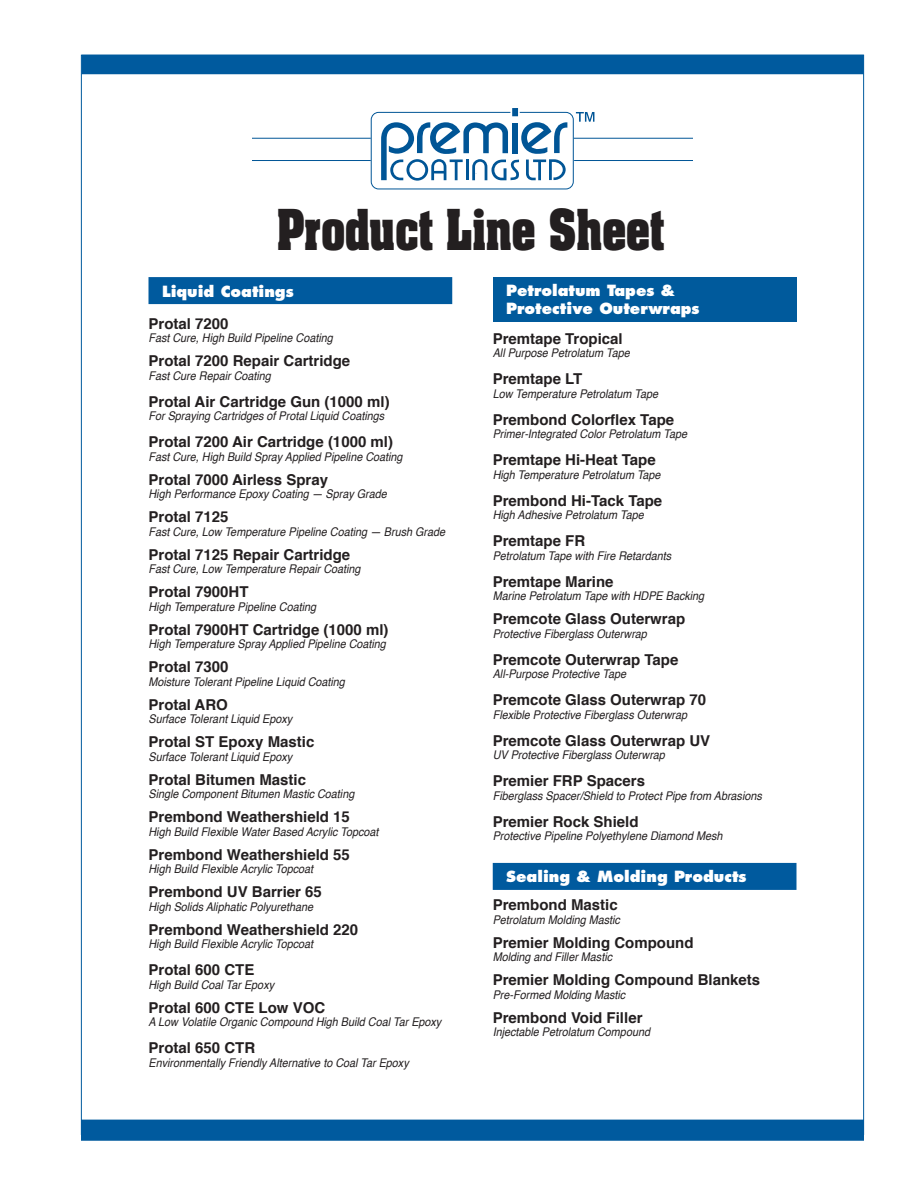
<style>
.page{position:relative;width:918px;height:1188px;background:#fff}
.page>*{position:absolute;margin:0;border:0;box-sizing:border-box;transform-origin:0 0}
.t1{font:700 48px "Aachen";color:#231f20;scale:.8 1}
.t2{font:700 15px "Helvetica";color:#231f20}
.t3{font:800 15px/18px "Futura";color:#fff}
.t4{font:italic 12px "Helvetica";color:#231f20;scale:.9 1}
</style>
<div class="page">
<div style="left:82px;top:56px;width:781px;height:18px;background:#005a9e"></div>
<div style="left:82px;top:55px;width:782px;height:19px;border:2px solid #005a9e"></div>
<div style="left:82px;top:1120px;width:781px;height:20px;background:#005a9e"></div>
<div style="left:81px;top:1120px;width:783px;height:21px;border:2px solid #005a9e"></div>
<div style="left:148px;top:277px;width:304px;height:27px;background:#005a9e"></div>
<div style="left:493px;top:863px;width:303px;height:27px;background:#005a9e"></div>
<div style="left:493px;top:277px;width:303px;height:44px;background:#005a9c"></div>
<div style="left:512px;top:108px;width:6px;height:8px;background:#005596"></div>
<svg style="left:381px;top:122px;width:186px;height:59px"></svg>
<div style="left:371px;top:112px;width:203px;height:77px;border:1px solid #005596;border-radius:7px"></div>
<hr style="left:252px;top:138px;width:119px;height:1px;background:#005596">
<hr style="left:252px;top:160px;width:119px;height:1px;background:#005596">
<hr style="left:574px;top:138px;width:119px;height:1px;background:#005596">
<hr style="left:574px;top:160px;width:119px;height:1px;background:#005596">
<svg style="left:576px;top:112px;width:18px;height:10px"></svg>
<h1 class="t1" style="left:277px;top:205px;width:486px">Product Line Sheet</h1>
<p class="t3" style="left:162px;top:283px;width:133px">Liquid Coatings</p>
<p class="t2" style="left:148px;top:317px;width:82px">Protal 7200</p>
<p class="t4" style="left:148px;top:333px;width:206px">Fast Cure, High Build Pipeline Coating</p>
<p class="t2" style="left:148px;top:355px;width:203px">Protal 7200 Repair Cartridge</p>
<p class="t4" style="left:148px;top:371px;width:138px">Fast Cure Repair Coating</p>
<p class="t2" style="left:148px;top:395px;width:243px">Protal Air Cartridge Gun (1000 ml)</p>
<p class="t4" style="left:148px;top:411px;width:263px">For Spraying Cartridges of Protal Liquid Coatings</p>
<p class="t2" style="left:148px;top:436px;width:246px">Protal 7200 Air Cartridge (1000 ml)</p>
<p class="t4" style="left:148px;top:452px;width:284px">Fast Cure, High Build Spray Applied Pipeline Coating</p>
<p class="t2" style="left:148px;top:473px;width:181px">Protal 7000 Airless Spray</p>
<p class="t4" style="left:148px;top:489px;width:266px">High Performance Epoxy Coating — Spray Grade</p>
<p class="t2" style="left:148px;top:511px;width:82px">Protal 7125</p>
<p class="t4" style="left:148px;top:527px;width:331px">Fast Cure, Low Temperature Pipeline Coating — Brush Grade</p>
<p class="t2" style="left:148px;top:548px;width:203px">Protal 7125 Repair Cartridge</p>
<p class="t4" style="left:148px;top:564px;width:237px">Fast Cure, Low Temperature Repair Coating</p>
<p class="t2" style="left:148px;top:586px;width:102px">Protal 7900HT</p>
<p class="t4" style="left:148px;top:602px;width:188px">High Temperature Pipeline Coating</p>
<p class="t2" style="left:148px;top:623px;width:242px">Protal 7900HT Cartridge (1000 ml)</p>
<p class="t4" style="left:148px;top:639px;width:265px">High Temperature Spray Applied Pipeline Coating</p>
<p class="t2" style="left:148px;top:661px;width:82px">Protal 7300</p>
<p class="t4" style="left:148px;top:677px;width:220px">Moisture Tolerant Pipeline Liquid Coating</p>
<p class="t2" style="left:148px;top:698px;width:81px">Protal ARO</p>
<p class="t4" style="left:148px;top:714px;width:161px">Surface Tolerant Liquid Epoxy</p>
<p class="t2" style="left:148px;top:736px;width:167px">Protal ST Epoxy Mastic</p>
<p class="t4" style="left:148px;top:752px;width:161px">Surface Tolerant Liquid Epoxy</p>
<p class="t2" style="left:148px;top:773px;width:159px">Protal Bitumen Mastic</p>
<p class="t4" style="left:148px;top:789px;width:230px">Single Component Bitumen Mastic Coating</p>
<p class="t2" style="left:148px;top:811px;width:203px">Prembond Weathershield 15</p>
<p class="t4" style="left:148px;top:827px;width:257px">High Build Flexible Water Based Acrylic Topcoat</p>
<p class="t2" style="left:148px;top:848px;width:203px">Prembond Weathershield 55</p>
<p class="t4" style="left:148px;top:864px;width:185px">High Build Flexible Acrylic Topcoat</p>
<p class="t2" style="left:148px;top:886px;width:175px">Prembond UV Barrier 65</p>
<p class="t4" style="left:148px;top:902px;width:184px">High Solids Aliphatic Polyurethane</p>
<p class="t2" style="left:148px;top:923px;width:211px">Prembond Weathershield 220</p>
<p class="t4" style="left:148px;top:939px;width:185px">High Build Flexible Acrylic Topcoat</p>
<p class="t2" style="left:148px;top:964px;width:107px">Protal 600 CTE</p>
<p class="t4" style="left:148px;top:980px;width:141px">High Build Coal Tar Epoxy</p>
<p class="t2" style="left:148px;top:1001px;width:178px">Protal 600 CTE Low VOC</p>
<p class="t4" style="left:148px;top:1017px;width:327px">A Low Volatile Organic Compound High Build Coal Tar Epoxy</p>
<p class="t2" style="left:148px;top:1042px;width:108px">Protal 650 CTR</p>
<p class="t4" style="left:148px;top:1058px;width:291px">Environmentally Friendly Alternative to Coal Tar Epoxy</p>
<p class="t3" style="left:506px;top:283px;width:195px">Petrolatum Tapes &amp;<br>Protective Outerwraps</p>
<p class="t2" style="left:493px;top:332px;width:132px">Premtape Tropical</p>
<p class="t4" style="left:493px;top:348px;width:154px">All Purpose Petrolatum Tape</p>
<p class="t2" style="left:493px;top:373px;width:91px">Premtape LT</p>
<p class="t4" style="left:493px;top:389px;width:185px">Low Temperature Petrolatum Tape</p>
<p class="t2" style="left:493px;top:413px;width:183px">Prembond Colorflex Tape</p>
<p class="t4" style="left:493px;top:429px;width:218px">Primer-Integrated Color Petrolatum Tape</p>
<p class="t2" style="left:493px;top:454px;width:165px">Premtape Hi-Heat Tape</p>
<p class="t4" style="left:493px;top:470px;width:188px">High Temperature Petrolatum Tape</p>
<p class="t2" style="left:493px;top:494px;width:171px">Prembond Hi-Tack Tape</p>
<p class="t4" style="left:493px;top:510px;width:169px">High Adhesive Petrolatum Tape</p>
<p class="t2" style="left:493px;top:535px;width:94px">Premtape FR</p>
<p class="t4" style="left:493px;top:551px;width:200px">Petrolatum Tape with Fire Retardants</p>
<p class="t2" style="left:493px;top:575px;width:122px">Premtape Marine</p>
<p class="t4" style="left:493px;top:591px;width:236px">Marine Petrolatum Tape with HDPE Backing</p>
<p class="t2" style="left:493px;top:613px;width:194px">Premcote Glass Outerwrap</p>
<p class="t4" style="left:493px;top:629px;width:173px">Protective Fiberglass Outerwrap</p>
<p class="t2" style="left:493px;top:653px;width:187px">Premcote Outerwrap Tape</p>
<p class="t4" style="left:493px;top:669px;width:150px">All-Purpose Protective Tape</p>
<p class="t2" style="left:493px;top:694px;width:215px">Premcote Glass Outerwrap 70</p>
<p class="t4" style="left:493px;top:710px;width:218px">Flexible Protective Fiberglass Outerwrap</p>
<p class="t2" style="left:493px;top:734px;width:219px">Premcote Glass Outerwrap UV</p>
<p class="t4" style="left:493px;top:750px;width:193px">UV Protective Fiberglass Outerwrap</p>
<p class="t2" style="left:493px;top:775px;width:154px">Premier FRP Spacers</p>
<p class="t4" style="left:493px;top:791px;width:300px">Fiberglass Spacer/Shield to Protect Pipe from Abrasions</p>
<p class="t2" style="left:493px;top:815px;width:147px">Premier Rock Shield</p>
<p class="t4" style="left:493px;top:831px;width:257px">Protective Pipeline Polyethylene Diamond Mesh</p>
<p class="t3" style="left:506px;top:868px;width:242px">Sealing &amp; Molding Products</p>
<p class="t2" style="left:493px;top:898px;width:127px">Prembond Mastic</p>
<p class="t4" style="left:493px;top:914px;width:143px">Petrolatum Molding Mastic</p>
<p class="t2" style="left:493px;top:936px;width:202px">Premier Molding Compound</p>
<p class="t4" style="left:493px;top:952px;width:134px">Molding and Filler Mastic</p>
<p class="t2" style="left:493px;top:973px;width:269px">Premier Molding Compound Blankets</p>
<p class="t4" style="left:493px;top:989px;width:149px">Pre-Formed Molding Mastic</p>
<p class="t2" style="left:493px;top:1011px;width:151px">Prembond Void Filler</p>
<p class="t4" style="left:493px;top:1027px;width:176px">Injectable Petrolatum Compound</p>
</div>
